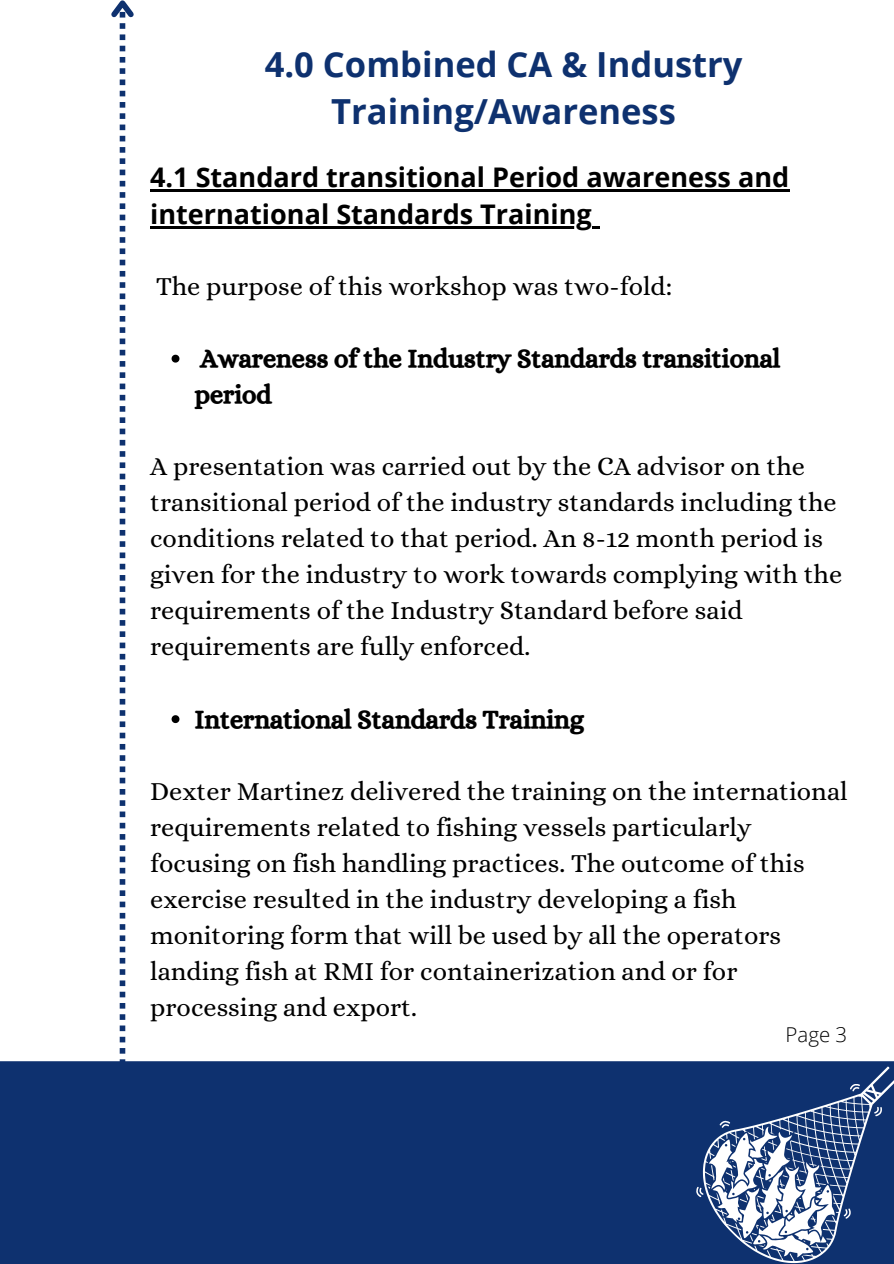
<style>
.page{position:relative;width:894px;height:1264px;background:#fff}
.page>*{position:absolute;margin:0;border:0;box-sizing:border-box;transform-origin:0 0}
.t1{font:700 34.5px/47.2px "Open Sans";color:#0e316f;text-align:center}
.t2{font:700 27px/37.2px "Open Sans";color:#000}
.t3{font:26.25px/36px "Alice";color:#000}
.t4{font:26.25px/36px "CA Generated";color:#000}
.t5{font:300 20.4px "Open Sans";color:#000}
</style>
<div class="page">
<svg style="left:171px;top:355px;width:8px;height:7px"></svg>
<svg style="left:171px;top:715px;width:8px;height:8px"></svg>
<hr style="left:150px;top:189px;width:639px;height:2px;background:#000">
<hr style="left:150px;top:226px;width:442px;height:2px;background:#000">
<svg style="left:592px;top:226px;width:7px;height:2px"></svg>
<svg style="left:111px;top:0;width:23px;height:1061px"></svg>
<div style="left:0;top:1061px;width:676px;height:202px;background:#0e316f"></div>
<svg style="left:676px;top:1061px;width:217px;height:202px;background:#173974"></svg>
<svg style="left:872px;top:1106px;width:12px;height:11px"></svg>
<svg style="left:693px;top:1117px;width:160px;height:146px"></svg>
<svg style="left:848px;top:1080px;width:12px;height:13px"></svg>
<h1 class="t1" style="left:264px;top:40px;width:479px">4.0 Combined CA &amp; Industry<br>Training/Awareness</h1>
<p class="t2" style="left:150px;top:158px;width:640px">4.1 Standard transitional Period awareness and international Standards Training</p>
<p class="t3" style="left:156px;top:268px;width:517px">The purpose of this workshop was two-fold:</p>
<p class="t4" style="left:195px;top:340px;width:587px">Awareness of the Industry Standards transitional period</p>
<p class="t3" style="left:150px;top:448px;width:693px">A presentation was carried out by the CA advisor on the transitional period of the industry standards including the conditions related to that period. An 8-12 month period is given for the industry to work towards complying with the requirements of the Industry Standard before said requirements are fully enforced.</p>
<p class="t4" style="left:195px;top:700px;width:390px">International Standards Training</p>
<p class="t3" style="left:150px;top:772px;width:698px">Dexter Martinez delivered the training on the international requirements related to fishing vessels particularly focusing on fish handling practices. The outcome of this exercise resulted in the industry developing a fish monitoring form that will be used by all the operators landing fish at RMI for containerization and or for processing and export.</p>
<p class="t5" style="left:785px;top:1019px;width:63px">Page 3</p>
</div>
